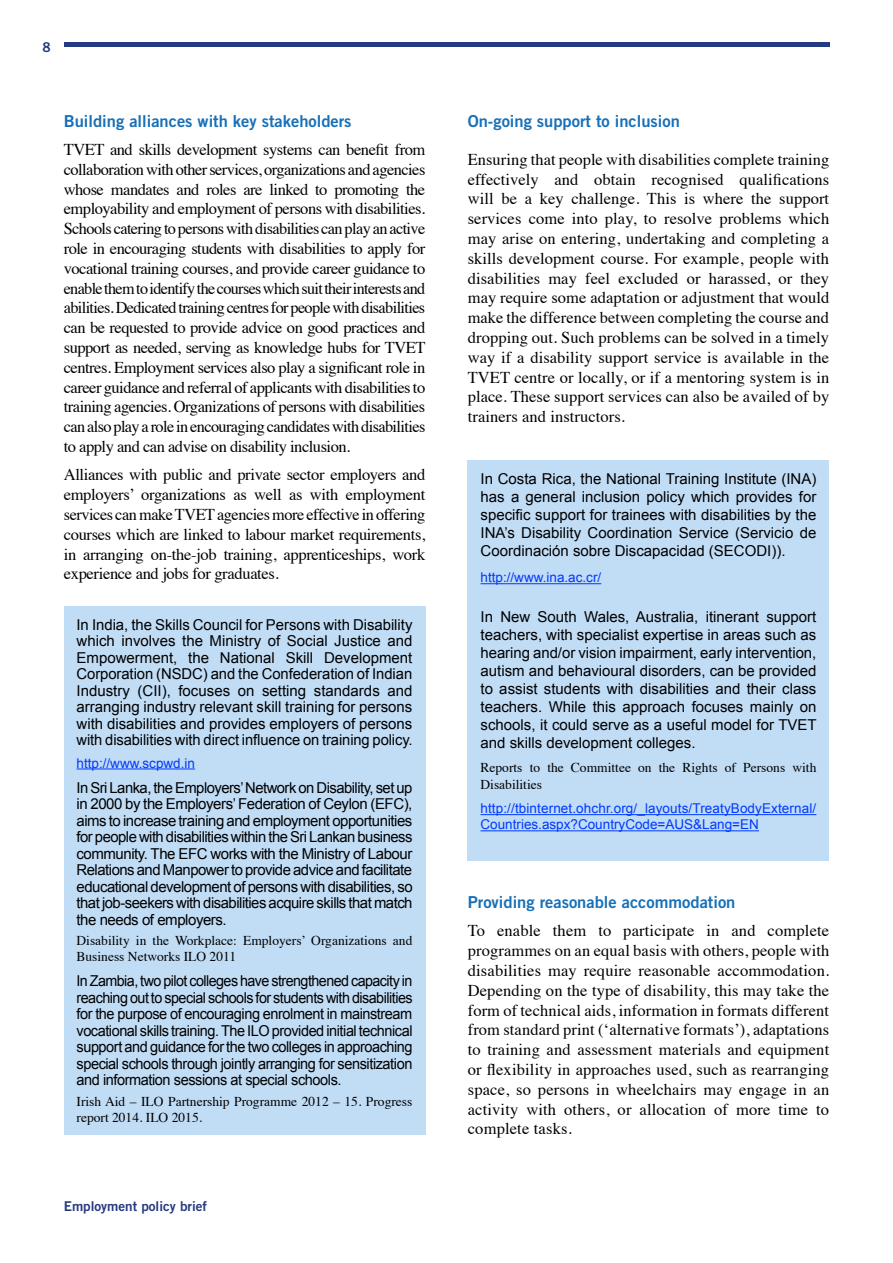
<style>
.page{position:relative;width:893px;height:1263px;background:#fff}
.page>*{position:absolute;margin:0;border:0;box-sizing:border-box;transform-origin:0 0}
.t1{font:16.5px/19.8px "Times";letter-spacing:-.01em;color:#000;text-align:justify}
.t2{font:16.5px "Trade Gothic LT Std Bd 2";color:#1770b8}
.t3{font:15px/16.5px "Arial";letter-spacing:-.005em;color:#000;text-align:justify}
.t4{font:15px/16.5px "Arial";letter-spacing:-.005em;color:#000;text-align:justify;scale:.95 1}
.t5{font:13.5px/16.2px "Times";color:#000}
.t6{font:13.5px/16.2px "Arial";color:#0039ff}
.t7{font:13.5px "Trade Gothic LT Std Bd 2";color:#243a81}
</style>
<div class="page">
<hr style="left:64px;top:43px;width:765px;height:4px;background:#243a81">
<div style="left:64px;top:606px;width:361px;height:529px;background:#c1dcf5"></div>
<hr style="left:77px;top:768px;width:118px;height:1px;background:#0039ff">
<div style="left:468px;top:460px;width:361px;height:400px;background:#c1dcf5"></div>
<hr style="left:480px;top:583px;width:121px;height:1px;background:#0039ff">
<hr style="left:480px;top:814px;width:336px;height:1px;background:#0039ff">
<hr style="left:480px;top:830px;width:279px;height:1px;background:#0039ff">
<p class="t7" style="left:43px;top:39px;width:10px">8</p>
<p class="t2" style="left:64px;top:111px;width:289px">Building alliances with key stakeholders</p>
<p class="t1" style="left:64px;top:138px;width:363px">TVET and skills development systems can benefit from collaboration with other services, organizations and agencies whose mandates and roles are linked to promoting the employability and employment of persons with disabilities.<br>Schools catering to persons with disabilities can play an active role in encouraging students with disabilities to apply for vocational training courses, and provide career guidance to enable them to identify the courses which suit their interests and abilities. Dedicated training centres for people with disabilities can be requested to provide advice on good practices and support as needed, serving as knowledge hubs for TVET centres. Employment services also play a significant role in career guidance and referral of applicants with disabilities to training agencies. Organizations of persons with disabilities can also play a role in encouraging candidates with disabilities to apply and can advise on disability inclusion.</p>
<p class="t1" style="left:64px;top:463px;width:363px">Alliances with public and private sector employers and employers’ organizations as well as with employment services can make TVET agencies more effective in offering courses which are linked to labour market requirements, in arranging on-the-job training, apprenticeships, work experience and jobs for graduates.</p>
<p class="t3" style="left:77px;top:616px;width:338px">In India, the Skills Council for Persons with Disability which involves the Ministry of Social Justice and Empowerment, the National Skill Development Corporation (NSDC) and the Confederation of Indian Industry (CII), focuses on setting standards and arranging industry relevant skill training for persons with disabilities and provides employers of persons with disabilities with direct influence on training policy.</p>
<p class="t6" style="left:77px;top:755px;width:120px">http://www.scpwd.in</p>
<p class="t3" style="left:77px;top:779px;width:338px">In Sri Lanka, the Employers’ Network on Disability, set up in 2000 by the Employers’ Federation of Ceylon (EFC), aims to increase training and employment opportunities for people with disabilities within the Sri Lankan business community. The EFC works with the Ministry of Labour Relations and Manpower to provide advice and facilitate educational development of persons with disabilities, so that job-seekers with disabilities acquire skills that match the needs of employers.</p>
<p class="t5" style="left:77px;top:931px;width:337px">Disability in the Workplace: Employers’ Organizations and<br>Business Networks ILO 2011</p>
<p class="t4" style="left:77px;top:973px;width:355px">In Zambia, two pilot colleges have strengthened capacity in reaching out to special schools for students with disabilities for the purpose of encouraging enrolment in mainstream vocational skills training. The ILO provided initial technical support and guidance for the two colleges in approaching special schools through jointly arranging for sensitization and information sessions at special schools.</p>
<p class="t5" style="left:77px;top:1092px;width:337px">Irish Aid – ILO Partnership Programme 2012 – 15. Progress report 2014. ILO 2015.</p>
<p class="t7" style="left:64px;top:1198px;width:145px">Employment policy brief</p>
<p class="t2" style="left:468px;top:111px;width:214px">On-going support to inclusion</p>
<p class="t1" style="left:468px;top:148px;width:363px">Ensuring that people with disabilities complete training effectively and obtain recognised qualifications will be a key challenge. This is where the support services come into play, to resolve problems which may arise on entering, undertaking and completing a skills development course. For example, people with disabilities may feel excluded or harassed, or they may require some adaptation or adjustment that would make the difference between completing the course and dropping out. Such problems can be solved in a timely way if a disability support service is available in the TVET centre or locally, or if a mentoring system is in place. These support services can also be availed of by trainers and instructors.</p>
<p class="t3" style="left:480px;top:470px;width:337px;line-height:18px">In Costa Rica, the National Training Institute (INA) has a general inclusion policy which provides for specific support for trainees with disabilities by the INA’s Disability Coordination Service (Servicio de Coordinación sobre Discapacidad (SECODI)).</p>
<p class="t6" style="left:480px;top:570px;width:122px">http://www.ina.ac.cr/</p>
<p class="t3" style="left:480px;top:607px;width:338px;line-height:18px">In New South Wales, Australia, itinerant support teachers, with specialist expertise in areas such as hearing and/or vision impairment, early intervention, autism and behavioural disorders, can be provided to assist students with disabilities and their class teachers. While this approach focuses mainly on schools, it could serve as a useful model for TVET and skills development colleges.</p>
<p class="t5" style="left:480px;top:758px;width:337px">Reports to the Committee on the Rights of Persons with<br>Disabilities</p>
<p class="t6" style="left:480px;top:800px;width:337px">http://tbinternet.ohchr.org/_layouts/TreatyBodyExternal/<br>Countries.aspx?CountryCode=AUS&amp;Lang=EN</p>
<p class="t2" style="left:468px;top:892px;width:269px">Providing reasonable accommodation</p>
<p class="t1" style="left:468px;top:919px;width:363px">To enable them to participate in and complete programmes on an equal basis with others, people with disabilities may require reasonable accommodation.<br>Depending on the type of disability, this may take the form of technical aids, information in formats different from standard print (‘alternative formats’), adaptations to training and assessment materials and equipment or flexibility in approaches used, such as rearranging space, so persons in wheelchairs may engage in an activity with others, or allocation of more time to complete tasks.</p>
</div>
